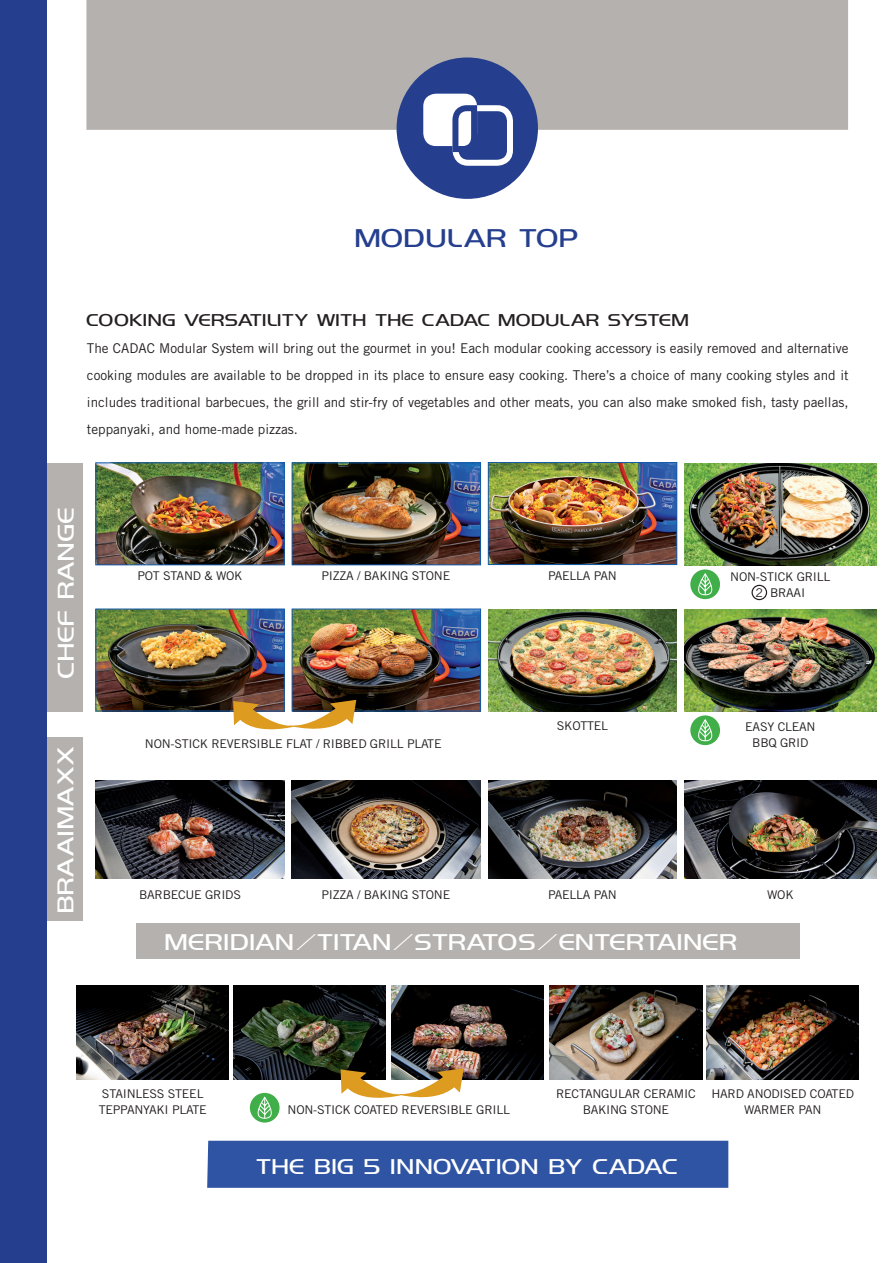
<style>
.page{position:relative;width:893px;height:1263px;background:#fff}
.page>*{position:absolute;margin:0;border:0;box-sizing:border-box;transform-origin:0 0}
.t1{font:22.95px "Hancock Park Light Laser";letter-spacing:.04em;color:#253f8e;scale:1.18 1}
.t2{font:20.4px "Hancock Park Light Laser";letter-spacing:.04em;color:#fff;scale:1.18 1}
.t3{font:19.2px "Hancock Park Light Laser";letter-spacing:-.015em;color:#fff;scale:1.18 1}
.t4{font:15.3px "Hancock Park Light Laser";letter-spacing:.025em;color:#231f20;scale:1.18 1}
.t5{font:13.5px/27px "Trade Gothic";color:#231f20;text-align:justify}
.t6{font:12px/15.9px "Trade Gothic";letter-spacing:-.02em;color:#231f20;text-align:center;scale:1.04 1}
</style>
<div class="page">
<div style="left:86px;top:0;width:762px;height:130px;background:#b5b1ae"></div>
<div style="left:397px;top:57px;width:141px;height:142px;background:#253f8e;border-radius:50%"></div>
<div style="left:423px;top:94px;width:54px;height:52px;background:#fff;border-radius:13px"></div>
<div style="left:452px;top:105px;width:61px;height:61px;border:6px solid #fff;border-radius:13px"></div>
<svg style="left:449px;top:102px;width:31px;height:53px"></svg>
<div style="left:0;top:0;width:47px;height:1263px;background:#253f8e"></div>
<div style="left:207px;top:1141px;width:521px;height:47px;background:#2f54a4"></div>
<img style="left:684px;top:609px;width:192px;height:102px">
<img style="left:488px;top:609px;width:189px;height:102px">
<img style="left:684px;top:463px;width:192px;height:102px">
<div style="left:751px;top:585px;width:16px;height:15px;border:1px solid #231f20;border-radius:50%"></div>
<div style="left:47px;top:463px;width:36px;height:248px;background:#b5b1ae"></div>
<img style="left:490px;top:464px;width:185px;height:99px">
<div style="left:488px;top:462px;width:189px;height:103px;border:1px solid #135aaa"></div>
<img style="left:98px;top:465px;width:184px;height:98px">
<div style="left:96px;top:463px;width:188px;height:102px;border:1px solid #135aaa"></div>
<img style="left:294px;top:465px;width:185px;height:98px">
<div style="left:292px;top:463px;width:189px;height:102px;border:1px solid #135aaa"></div>
<div style="left:47px;top:737px;width:36px;height:184px;background:#b5b1ae"></div>
<div style="left:136px;top:923px;width:663px;height:36px;background:#b5b1ae"></div>
<img style="left:294px;top:611px;width:185px;height:98px">
<div style="left:292px;top:609px;width:189px;height:102px;border:1px solid #135aaa"></div>
<img style="left:98px;top:611px;width:184px;height:98px">
<div style="left:96px;top:609px;width:188px;height:102px;border:1px solid #135aaa"></div>
<svg style="left:233px;top:700px;width:123px;height:30px"></svg>
<img style="left:488px;top:780px;width:189px;height:98px">
<img style="left:291px;top:780px;width:189px;height:98px">
<img style="left:684px;top:780px;width:192px;height:98px">
<img style="left:96px;top:780px;width:188px;height:98px">
<img style="left:550px;top:986px;width:152px;height:93px">
<img style="left:707px;top:986px;width:152px;height:93px">
<img style="left:233px;top:986px;width:152px;height:93px">
<img style="left:77px;top:986px;width:152px;height:93px">
<img style="left:391px;top:986px;width:153px;height:93px">
<svg style="left:341px;top:1068px;width:123px;height:30px"></svg>
<svg style="left:690px;top:569px;width:30px;height:30px"></svg>
<svg style="left:690px;top:574px;width:30px;height:21px"></svg>
<svg style="left:690px;top:715px;width:30px;height:30px"></svg>
<svg style="left:690px;top:720px;width:30px;height:21px"></svg>
<svg style="left:250px;top:1093px;width:30px;height:29px"></svg>
<svg style="left:250px;top:1097px;width:30px;height:21px"></svg>
<h1 class="t1" style="left:356px;top:228px;width:191px">MODULAR TOP</h1>
<p class="t4" style="left:87px;top:313px;width:513px">COOKING VERSATILITY WITH THE CADAC MODULAR SYSTEM</p>
<p class="t5" style="left:87px;top:334px;width:763px">The CADAC Modular System will bring out the gourmet in you! Each modular cooking accessory is easily removed and alternative cooking modules are available to be dropped in its place to ensure easy cooking. There’s a choice of many cooking styles and it includes traditional barbecues, the grill and stir-fry of vegetables and other meats, you can also make smoked fish, tasty paellas, teppanyaki, and home-made pizzas.</p>
<h2 class="t2" style="left:56px;top:678px;width:147px;rotate:-90deg">CHEF RANGE</h2>
<h2 class="t2" style="left:56px;top:912px;width:142px;rotate:-90deg">BRAAIMAXX</h2>
<p class="t6" style="left:138px;top:567px;width:103px">POT STAND &amp; WOK</p>
<p class="t6" style="left:321px;top:568px;width:125px">PIZZA / BAKING STONE</p>
<p class="t6" style="left:548px;top:568px;width:68px">PAELLA PAN</p>
<p class="t6" style="left:145px;top:735px;width:287px">NON-STICK REVERSIBLE FLAT / RIBBED GRILL PLATE</p>
<p class="t6" style="left:557px;top:717px;width:51px">SKOTTEL</p>
<p class="t6" style="left:730px;top:568px;width:98px">NON-STICK GRILL<br>2 BRAAI</p>
<p class="t6" style="left:745px;top:719px;width:69px">EASY CLEAN<br>BBQ GRID</p>
<p class="t6" style="left:139px;top:886px;width:99px">BARBECUE GRIDS</p>
<p class="t6" style="left:321px;top:886px;width:125px">PIZZA / BAKING STONE</p>
<p class="t6" style="left:548px;top:886px;width:68px">PAELLA PAN</p>
<p class="t6" style="left:767px;top:886px;width:27px">WOK</p>
<h2 class="t2" style="left:166px;top:933px;width:486px">MERIDIAN/TITAN/STRATOS/ENTERTAINER</h2>
<p class="t6" style="left:99px;top:1085px;width:105px;text-align:left">STAINLESS STEEL<br>TEPPANYAKI PLATE</p>
<p class="t6" style="left:711px;top:1085px;width:139px">HARD ANODISED COATED</p>
<p class="t6" style="left:556px;top:1085px;width:136px">RECTANGULAR CERAMIC<br>BAKING STONE</p>
<p class="t6" style="left:288px;top:1101px;width:215px">NON-STICK COATED REVERSIBLE GRILL</p>
<p class="t6" style="left:744px;top:1101px;width:76px">WARMER PAN</p>
<h3 class="t3" style="left:257px;top:1157px;width:359px">THE BIG 5 INNOVATION BY CADAC</h3>
</div>
